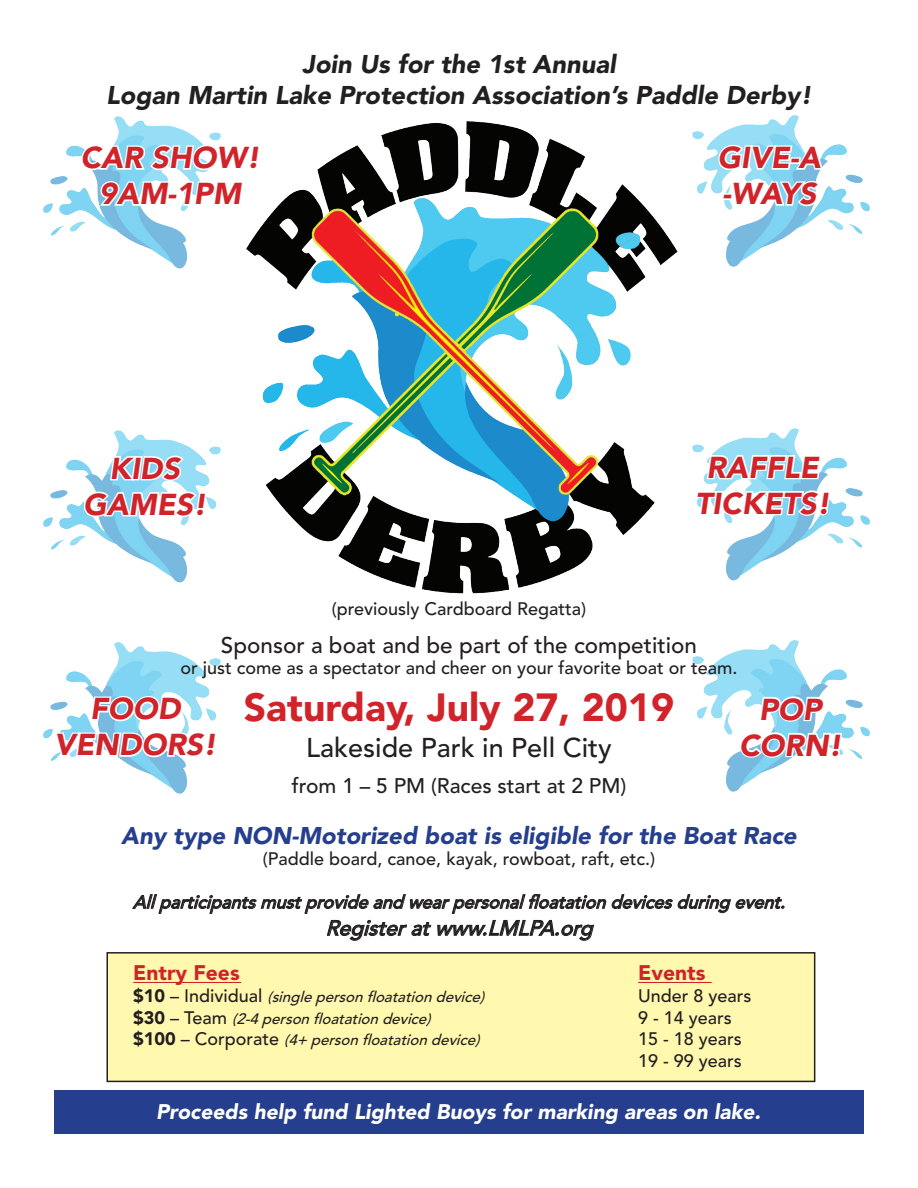
<style>
.page{position:relative;width:918px;height:1188px;background:#fff}
.page>*{position:absolute;margin:0;border:0;box-sizing:border-box;transform-origin:0 0}
.t1{font:900 39px "Avenir LT Std";color:#d1232a}
.t2{font:italic 900 30px "Avenir LT Std";color:#d1232a}
.t3{font:500 27px "Avenir LT Std";color:#231f20}
.t4{font:italic 900 25.5px "Avenir LT Std";color:#231f20}
.t5{font:italic 900 24px "Avenir LT Std";color:#253f8e}
.t6{font:500 22.5px "Avenir LT Std";color:#231f20}
.t7{font:italic 900 21px "Avenir LT Std";color:#fff}
.t8{font:500 21px "Avenir LT Std";color:#231f20}
.t9{font:italic 500 21px "Avenir LT Std";color:#231f20}
.t10{font:900 21px "Avenir LT Std";color:#d1232a}
.t11{font:500 18px "Avenir LT Std";color:#231f20}
.t12{font:italic 500 18px "Avenir LT Std";color:#231f20}
.t13{font:italic 500 15px "Avenir LT Std";color:#231f20}
.s1{font-weight:900;font-style:normal;font-size:18px}
.s2{font-style:normal;font-size:18px}
</style>
<div class="page">
<img style="left:692px;top:640px;width:178px;height:152px">
<img style="left:43px;top:642px;width:178px;height:152px">
<img style="left:744px;top:428px;width:126px;height:145px">
<img style="left:43px;top:430px;width:129px;height:147px">
<img style="left:744px;top:115px;width:126px;height:145px">
<img style="left:43px;top:116px;width:129px;height:147px">
<svg style="left:132px;top:894px;width:653px;height:47px"></svg>
<div style="left:107px;top:953px;width:708px;height:128px;background:#fff8ae"></div>
<div style="left:106px;top:952px;width:709px;height:130px;border:2px solid #231f20"></div>
<div style="left:54px;top:1091px;width:810px;height:43px;background:#253f8e"></div>
<hr style="left:133px;top:982px;width:108px;height:1px;background:#d1232a">
<svg style="left:744px;top:143px;width:81px;height:110px"></svg>
<svg style="left:79px;top:119px;width:93px;height:107px"></svg>
<svg style="left:81px;top:454px;width:91px;height:82px"></svg>
<svg style="left:53px;top:694px;width:165px;height:98px"></svg>
<svg style="left:737px;top:695px;width:107px;height:97px"></svg>
<svg style="left:744px;top:453px;width:79px;height:29px"></svg>
<svg style="left:744px;top:489px;width:88px;height:28px"></svg>
<hr style="left:638px;top:982px;width:74px;height:1px;background:#d1232a">
<img style="left:172px;top:121px;width:572px;height:473px">
<p class="t4" style="left:302px;top:49px;width:315px">Join Us for the 1st Annual</p>
<p class="t4" style="left:106px;top:79px;width:707px">Logan Martin Lake Protection Association’s Paddle Derby!</p>
<p class="t2" style="left:80px;top:140px;width:181px">CAR SHOW!</p>
<p class="t2" style="left:99px;top:176px;width:144px">9AM-1PM</p>
<p class="t2" style="left:109px;top:450px;width:72px">KIDS</p>
<p class="t2" style="left:83px;top:486px;width:125px">GAMES!</p>
<p class="t11" style="left:332px;top:599px;width:256px">(previously Cardboard Regatta)</p>
<p class="t2" style="left:718px;top:140px;width:105px">GIVE-A</p>
<p class="t2" style="left:722px;top:176px;width:96px">-WAYS</p>
<p class="t2" style="left:706px;top:449px;width:114px">RAFFLE</p>
<p class="t2" style="left:695px;top:485px;width:136px">TICKETS!</p>
<p class="t6" style="left:221px;top:632px;width:478px">Sponsor a boat and be part of the competition</p>
<p class="t11" style="left:180px;top:658px;width:559px">or just come as a spectator and cheer on your favorite boat or team.</p>
<p class="t1" style="left:244px;top:684px;width:432px">Saturday, July 27, 2019</p>
<p class="t3" style="left:306px;top:732px;width:307px">Lakeside Park in Pell City</p>
<p class="t8" style="left:292px;top:774px;width:336px">from 1 – 5 PM (Races start at 2 PM)</p>
<p class="t5" style="left:121px;top:821px;width:677px">Any type NON-Motorized boat is eligible for the Boat Race</p>
<p class="t11" style="left:263px;top:848px;width:394px">(Paddle board, canoe, kayak, rowboat, raft, etc.)</p>
<p class="t12" style="left:133px;top:892px;width:659px">Allparticipantsmustprovideand wearpersonalfloatationdevicesduring event.</p>
<p class="t9" style="left:326px;top:916px;width:275px">Registeratwww.LMLPA.org</p>
<p class="t2" style="left:90px;top:691px;width:92px">FOOD</p>
<p class="t2" style="left:54px;top:727px;width:164px">VENDORS!</p>
<p class="t2" style="left:759px;top:691px;width:64px">POP</p>
<p class="t2" style="left:739px;top:727px;width:104px">CORN!</p>
<p class="t10" style="left:133px;top:960px;width:108px">Entry Fees</p>
<p class="t13" style="left:133px;top:988px;width:357px"><span class="s1">$ 1 0</span> <span class="s2">– I n d i v i d u a l</span> (singlepersonfloatationdevice)</p>
<p class="t13" style="left:133px;top:1010px;width:304px"><span class="s1">$ 3 0</span> <span class="s2">– Te a m</span> (2-4personfloatationdevice)</p>
<p class="t13" style="left:133px;top:1031px;width:352px"><span class="s1">$ 1 0 0</span> <span class="s2">– C o r p o r a t e</span> (4+ personfloatationdevice)</p>
<p class="t10" style="left:638px;top:960px;width:69px">Events</p>
<p class="t11" style="left:638px;top:985px;width:115px">Under 8 years</p>
<p class="t11" style="left:638px;top:1007px;width:95px">9 - 14 years</p>
<p class="t11" style="left:638px;top:1029px;width:105px">15 - 18 years</p>
<p class="t11" style="left:638px;top:1050px;width:105px">19 - 99 years</p>
<p class="t7" style="left:156px;top:1099px;width:606px">Proceeds help fund Lighted Buoys for marking areas on lake.</p>
</div>
